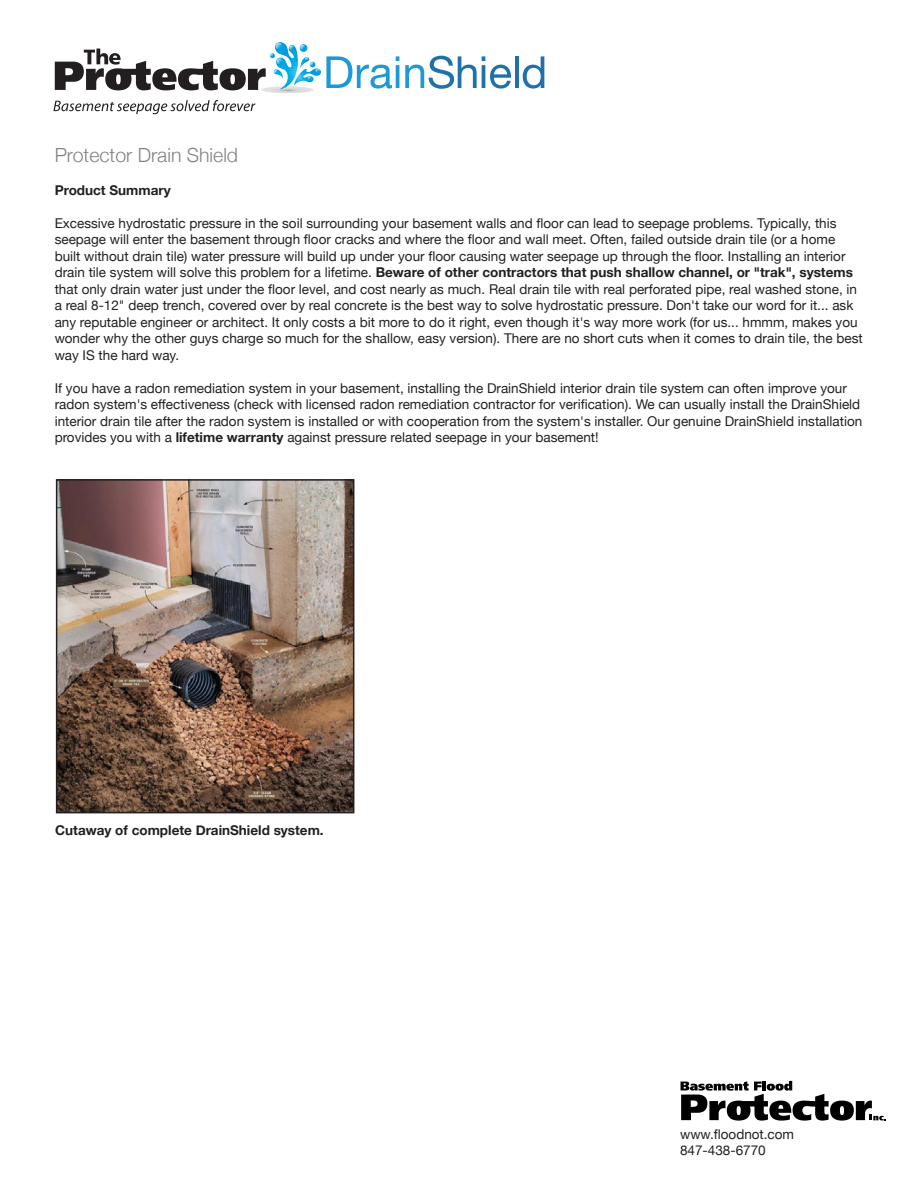
<style>
.page{position:relative;width:918px;height:1188px;background:#fff}
.page>*{position:absolute;margin:0;border:0;box-sizing:border-box;transform-origin:0 0}
.t1{font:300 19.5px "Helvetica Neue";color:#808285}
.t2{font:13.5px/16.5px "Helvetica Neue";color:#231f20}
.t3{font:700 13.5px "Helvetica Neue";color:#231f20}
.s1{font-weight:700}
</style>
<div class="page">
<svg style="left:681px;top:1081px;width:205px;height:40px"></svg>
<svg style="left:53px;top:100px;width:202px;height:14px"></svg>
<svg style="left:405px;top:56px;width:106px;height:33px"></svg>
<hr style="left:515px;top:56px;width:4px;height:32px;background:#2071a9">
<svg style="left:523px;top:56px;width:21px;height:33px"></svg>
<svg style="left:261px;top:86px;width:53px;height:7px"></svg>
<svg style="left:55px;top:42px;width:344px;height:48px"></svg>
<img style="left:59px;top:482px;width:292px;height:328px">
<div style="left:56px;top:479px;width:298px;height:334px;border:2px solid #231f20"></div>
<h1 class="t1" style="left:55px;top:143px;width:185px">Protector Drain Shield</h1>
<p class="t3" style="left:55px;top:182px;width:118px">Product Summary</p>
<p class="t2" style="left:55px;top:215px;width:810px">Excessive hydrostatic pressure in the soil surrounding your basement walls and floor can lead to seepage problems. Typically, this seepage will enter the basement through floor cracks and where the floor and wall meet. Often, failed outside drain tile (or a home built without drain tile) water pressure will build up under your floor causing water seepage up through the floor. Installing an interior drain tile system will solve this problem for a lifetime. <span class="s1">Beware of other contractors that push shallow channel, or "trak", systems </span>that only drain water just under the floor level, and cost nearly as much. Real drain tile with real perforated pipe, real washed stone, in a real 8-12" deep trench, covered over by real concrete is the best way to solve hydrostatic pressure. Don't take our word for it... ask any reputable engineer or architect. It only costs a bit more to do it right, even though it's way more work (for us... hmmm, makes you wonder why the other guys charge so much for the shallow, easy version). There are no short cuts when it comes to drain tile, the best way IS the hard way.</p>
<p class="t2" style="left:55px;top:380px;width:809px">If you have a radon remediation system in your basement, installing the DrainShield interior drain tile system can often improve your radon system's effectiveness (check with licensed radon remediation contractor for verification). We can usually install the DrainShield interior drain tile after the radon system is installed or with cooperation from the system's installer. Our genuine DrainShield installation provides you with a <span class="s1">lifetime warranty</span> against pressure related seepage in your basement!</p>
<p class="t3" style="left:55px;top:822px;width:270px">Cutaway of complete DrainShield system.</p>
<p class="t2" style="left:680px;top:1126px;width:115px">www.floodnot.com<br>847-438-6770</p>
</div>
